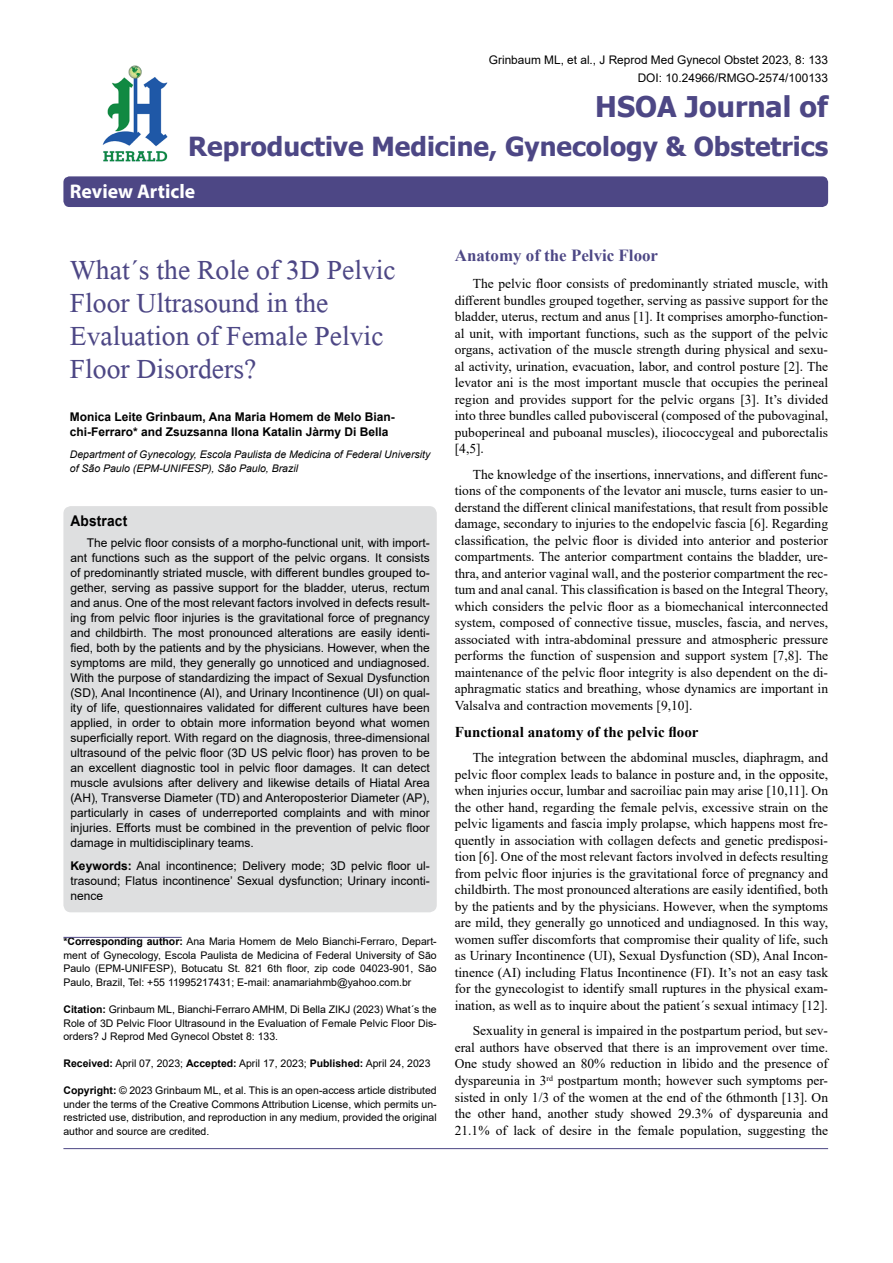
<style>
.page{position:relative;width:893px;height:1263px;background:#fff}
.page>*{position:absolute;margin:0;border:0;box-sizing:border-box;transform-origin:0 0}
.t1{font:41.25px/33px "Microsoft Himalaya";color:#4d4785}
.t2{font:700 28.5px "Tahoma";color:#4d4785}
.t3{font:700 26.25px "Tahoma";color:#4d4785}
.t4{font:700 19.8px "Myriad Hebrew";color:#fff}
.t5{font:700 16.95px "Times New Roman";color:#4d4785}
.t6{font:700 15px "Times New Roman";color:#000}
.t7{font:700 14.85px "Arial";letter-spacing:.015em;color:#000;scale:.93 1}
.t8{font:13.5px/16.5px "Times New Roman";color:#000;text-align:justify}
.t9{font:12px/15px "Arial";color:#000;text-align:justify}
.t10{font:700 12px/15px "Arial";color:#000}
.t11{font:11.85px/18px "Arial";color:#000;text-align:right}
.t12{font:10.5px/13.5px "Arial";color:#000;text-align:justify}
.t13{font:italic 10.5px/13.5px "Arial";color:#000}
.s1{font-weight:700}
</style>
<div class="page">
<div style="left:63px;top:176px;width:765px;height:31px;background:#4d4785;border-radius:6px"></div>
<hr style="left:63px;top:937px;width:119px;height:1px;background:#4d4785">
<img style="left:102px;top:65px;width:66px;height:97px">
<hr style="left:63px;top:1148px;width:765px;height:1px;background:#4d4785">
<div style="left:63px;top:506px;width:374px;height:406px;background:#dedfe0;border-radius:8px"></div>
<p class="t11" style="left:489px;top:51px;width:341px">Grinbaum ML, et al., J Reprod Med Gynecol Obstet 2023, 8: 133<br>DOI: 10.24966/RMGO-2574/100133</p>
<h2 class="t2" style="left:595px;top:87px;width:234px">HSOA Journal of</h2>
<h3 class="t3" style="left:188px;top:128px;width:641px">Reproductive Medicine, Gynecology &amp; Obstetrics</h3>
<h3 class="t4" style="left:70px;top:180px;width:127px">Review Article</h3>
<h1 class="t1" style="left:70px;top:248px;width:327px">What´s the Role of 3D Pelvic<br>Floor Ultrasound in the<br>Evaluation of Female Pelvic<br>Floor Disorders?</h1>
<p class="t10" style="left:70px;top:409px;width:326px">Monica Leite Grinbaum, Ana Maria Homem de Melo Bian&shy;chi-Ferraro* and Zsuzsanna Ilona Katalin Jàrmy Di Bella</p>
<p class="t13" style="left:70px;top:448px;width:362px">Department of Gynecology, Escola Paulista de Medicina of Federal University of São Paulo (EPM-UNIFESP), São Paulo, Brazil</p>
<p class="t7" style="left:70px;top:510px;width:63px">Abstract</p>
<p class="t9" style="left:70px;top:535px;width:361px;text-indent:16px">The pelvic floor consists of a morpho-functional unit, with import&shy;ant functions such as the support of the pelvic organs. It consists of predominantly striated muscle, with different bundles grouped to&shy;gether, serving as passive support for the bladder, uterus, rectum and anus. One of the most relevant factors involved in defects result&shy;ing from pelvic floor injuries is the gravitational force of pregnancy and childbirth. The most pronounced alterations are easily identi&shy;fied, both by the patients and by the physicians. However, when the symptoms are mild, they generally go unnoticed and undiagnosed.<br>With the purpose of standardizing the impact of Sexual Dysfunction (SD), Anal Incontinence (AI), and Urinary Incontinence (UI) on qual&shy;ity of life, questionnaires validated for different cultures have been applied, in order to obtain more information beyond what women superficially report. With regard on the diagnosis, three-dimensional ultrasound of the pelvic floor (3D US pelvic floor) has proven to be an excellent diagnostic tool in pelvic floor damages. It can detect muscle avulsions after delivery and likewise details of Hiatal Area (AH), Transverse Diameter (TD) and Anteroposterior Diameter (AP), particularly in cases of underreported complaints and with minor injuries. Efforts must be combined in the prevention of pelvic floor damage in multidisciplinary teams.</p>
<p class="t9" style="left:70px;top:858px;width:361px"><span class="s1">Keywords:</span> Anal incontinence; Delivery mode; 3D pelvic floor ul&shy;trasound; Flatus incontinence’ Sexual dysfunction; Urinary inconti&shy;nence</p>
<p class="t12" style="left:63px;top:935px;width:375px"><span class="s1">*Corresponding author:</span> Ana Maria Homem de Melo Bianchi-Ferraro, Depart&shy;ment of Gynecology, Escola Paulista de Medicina of Federal University of São Paulo (EPM-UNIFESP), Botucatu St. 821 6th floor, zip code 04023-901, São Paulo, Brazil, Tel: +55 11995217431; E-mail: anamariahmb@yahoo.com.br</p>
<p class="t12" style="left:63px;top:1002px;width:375px"><span class="s1">Citation:</span> Grinbaum ML, Bianchi-Ferraro AMHM, Di Bella ZIKJ (2023) What´s the Role of 3D Pelvic Floor Ultrasound in the Evaluation of Female Pelvic Floor Dis&shy;orders? J Reprod Med Gynecol Obstet 8: 133.</p>
<p class="t12" style="left:63px;top:1056px;width:369px"><span class="s1">Received:</span> April 07, 2023; <span class="s1">Accepted:</span> April 17, 2023; <span class="s1">Published:</span> April 24, 2023</p>
<p class="t12" style="left:63px;top:1083px;width:375px"><span class="s1">Copyright:</span> © 2023 Grinbaum ML, et al. This is an open-access article distributed under the terms of the Creative Commons Attribution License, which permits un&shy;restricted use, distribution, and reproduction in any medium, provided the original author and source are credited.</p>
<p class="t5" style="left:455px;top:243px;width:205px">Anatomy of the Pelvic Floor</p>
<p class="t8" style="left:455px;top:275px;width:375px;text-indent:18px">The pelvic floor consists of predominantly striated muscle, with different bundles grouped together, serving as passive support for the bladder, uterus, rectum and anus [1]. It comprises amorpho-function&shy;al unit, with important functions, such as the support of the pelvic organs, activation of the muscle strength during physical and sexu&shy;al activity, urination, evacuation, labor, and control posture [2]. The levator ani is the most important muscle that occupies the perineal region and provides support for the pelvic organs [3]. It’s divided into three bundles called pubovisceral (composed of the pubovaginal, puboperineal and puboanal muscles), iliococcygeal and puborectalis [4,5].</p>
<p class="t8" style="left:455px;top:466px;width:375px;text-indent:18px">The knowledge of the insertions, innervations, and different func&shy;tions of the components of the levator ani muscle, turns easier to un&shy;derstand the different clinical manifestations, that result from possible damage, secondary to injuries to the endopelvic fascia [6]. Regarding classification, the pelvic floor is divided into anterior and posterior compartments. The anterior compartment contains the bladder, ure&shy;thra, and anterior vaginal wall, and the posterior compartment the rec&shy;tum and anal canal. This classification is based on the Integral Theory, which considers the pelvic floor as a biomechanical interconnected system, composed of connective tissue, muscles, fascia, and nerves, associated with intra-abdominal pressure and atmospheric pressure performs the function of suspension and support system [7,8]. The maintenance of the pelvic floor integrity is also dependent on the di&shy;aphragmatic statics and breathing, whose dynamics are important in Valsalva and contraction movements [9,10].</p>
<p class="t6" style="left:455px;top:721px;width:245px">Functional anatomy of the pelvic floor</p>
<p class="t8" style="left:455px;top:749px;width:375px;text-indent:18px">The integration between the abdominal muscles, diaphragm, and pelvic floor complex leads to balance in posture and, in the opposite, when injuries occur, lumbar and sacroiliac pain may arise [10,11]. On the other hand, regarding the female pelvis, excessive strain on the pelvic ligaments and fascia imply prolapse, which happens most fre&shy;quently in association with collagen defects and genetic predisposi&shy;tion [6]. One of the most relevant factors involved in defects resulting from pelvic floor injuries is the gravitational force of pregnancy and childbirth. The most pronounced alterations are easily identified, both by the patients and by the physicians. However, when the symptoms are mild, they generally go unnoticed and undiagnosed. In this way, women suffer discomforts that compromise their quality of life, such as Urinary Incontinence (UI), Sexual Dysfunction (SD), Anal Incon&shy;tinence (AI) including Flatus Incontinence (FI). It’s not an easy task for the gynecologist to identify small ruptures in the physical exam&shy;ination, as well as to inquire about the patient´s sexual intimacy [12].</p>
<p class="t8" style="left:455px;top:1022px;width:375px;text-indent:18px">Sexuality in general is impaired in the postpartum period, but sev&shy;eral authors have observed that there is an improvement over time.<br>One study showed an 80% reduction in libido and the presence of dyspareunia in 3<sup>rd</sup> postpartum month; however such symptoms per&shy;sisted in only 1/3 of the women at the end of the 6thmonth [13]. On the other hand, another study showed 29.3% of dyspareunia and 21.1% of lack of desire in the female population, suggesting the</p>
</div>
